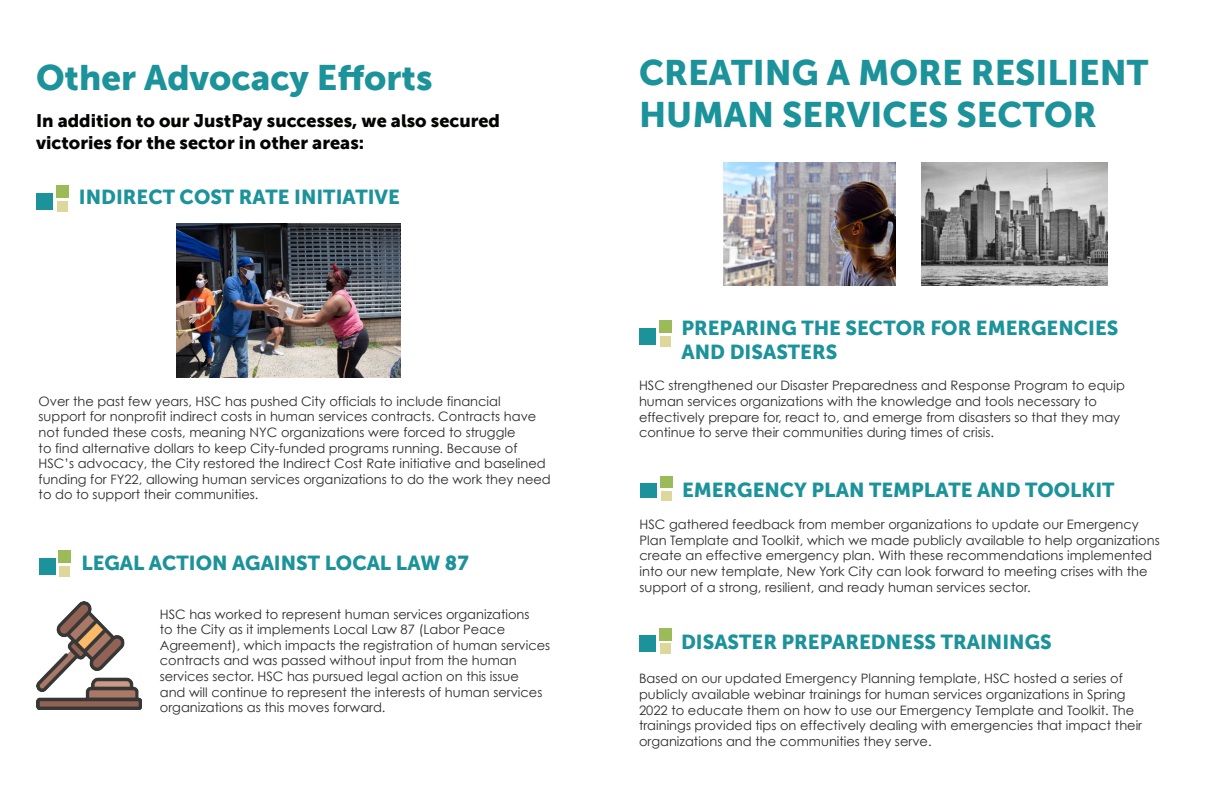
<style>
.page{position:relative;width:1224px;height:792px;background:#fff}
.page>*{position:absolute;margin:0;border:0;box-sizing:border-box;transform-origin:0 0}
.t1{font:35px/42px "Museo Sans 900";color:#1c939a}
.t2{font:20px/24px "Museo Sans 900";color:#1c939a}
.t3{font:18px/21.6px "Museo Sans 900";color:#040503}
.t4{font:13px/15.6px "Century Gothic";color:#2a2b2d}
</style>
<div class="page">
<div style="left:36px;top:193px;width:17px;height:17px;background:#1c939a"></div>
<div style="left:56px;top:185px;width:13px;height:13px;background:#9abb58"></div>
<div style="left:57px;top:201px;width:10px;height:11px;background:#ddd79c"></div>
<div style="left:39px;top:558px;width:16px;height:17px;background:#1c939a"></div>
<div style="left:58px;top:550px;width:13px;height:13px;background:#9abb58"></div>
<div style="left:60px;top:566px;width:10px;height:11px;background:#ddd79c"></div>
<img style="left:36px;top:602px;width:105px;height:108px">
<div style="left:640px;top:328px;width:16px;height:17px;background:#1c939a"></div>
<div style="left:659px;top:320px;width:13px;height:13px;background:#9abb58"></div>
<div style="left:661px;top:337px;width:10px;height:10px;background:#ddd79c"></div>
<div style="left:640px;top:483px;width:17px;height:15px;background:#1c939a"></div>
<div style="left:660px;top:476px;width:13px;height:12px;background:#9abb58"></div>
<div style="left:661px;top:491px;width:10px;height:9px;background:#ddd79c"></div>
<div style="left:639px;top:635px;width:17px;height:17px;background:#1c939a"></div>
<div style="left:659px;top:628px;width:13px;height:13px;background:#9abb58"></div>
<div style="left:660px;top:644px;width:10px;height:10px;background:#ddd79c"></div>
<img style="left:177px;top:224px;width:224px;height:154px">
<img style="left:723px;top:163px;width:172px;height:122px">
<img style="left:921px;top:163px;width:187px;height:122px">
<h1 class="t1" style="left:36px;top:57px;width:398px">Other Advocacy Efforts</h1>
<h3 class="t3" style="left:36px;top:111px;width:466px">In addition to our JustPay successes, we also secured victories for the sector in other areas:</h3>
<h2 class="t2" style="left:79px;top:187px;width:323px">INDIRECT COST RATE INITIATIVE</h2>
<p class="t4" style="left:39px;top:394px;width:514px">Over the past few years, HSC has pushed City officials to include financial support for nonprofit indirect costs in human services contracts. Contracts have not funded these costs, meaning NYC organizations were forced to struggle<br>to find alternative dollars to keep City-funded programs running. Because of HSC’s advocacy, the City restored the Indirect Cost Rate initiative and baselined funding for FY22, allowing human services organizations to do the work they need to do to support their communities.</p>
<h2 class="t2" style="left:81px;top:553px;width:389px">LEGAL ACTION AGAINST LOCAL LAW 87</h2>
<p class="t4" style="left:160px;top:607px;width:392px">HSC has worked to represent human services organizations<br>to the City as it implements Local Law 87 (Labor Peace Agreement), which impacts the registration of human services contracts and was passed without input from the human services sector. HSC has pursued legal action on this issue<br>and will continue to represent the interests of human services organizations as this moves forward.</p>
<h1 class="t1" style="left:639px;top:55px;width:511px">CREATING A MORE RESILIENT<br>HUMAN SERVICES SECTOR</h1>
<h2 class="t2" style="left:682px;top:317px;width:438px">PREPARING THE SECTOR FOR EMERGENCIES<br>AND DISASTERS</h2>
<p class="t4" style="left:639px;top:379px;width:487px">HSC strengthened our Disaster Preparedness and Response Program to equip human services organizations with the knowledge and tools necessary to effectively prepare for, react to, and emerge from disasters so that they may continue to serve their communities during times of crisis.</p>
<h2 class="t2" style="left:682px;top:480px;width:434px">EMERGENCY PLAN TEMPLATE AND TOOLKIT</h2>
<p class="t4" style="left:640px;top:518px;width:522px">HSC gathered feedback from member organizations to update our Emergency Plan Template and Toolkit, which we made publicly available to help organizations create an effective emergency plan. With these recommendations implemented into our new template, New York City can look forward to meeting crises with the support of a strong, resilient, and ready human services sector.</p>
<h2 class="t2" style="left:681px;top:632px;width:372px">DISASTER PREPAREDNESS TRAININGS</h2>
<p class="t4" style="left:639px;top:672px;width:505px">Based on our updated Emergency Planning template, HSC hosted a series of publicly available webinar trainings for human services organizations in Spring 2022 to educate them on how to use our Emergency Template and Toolkit. The trainings provided tips on effectively dealing with emergencies that impact their organizations and the communities they serve.</p>
</div>
